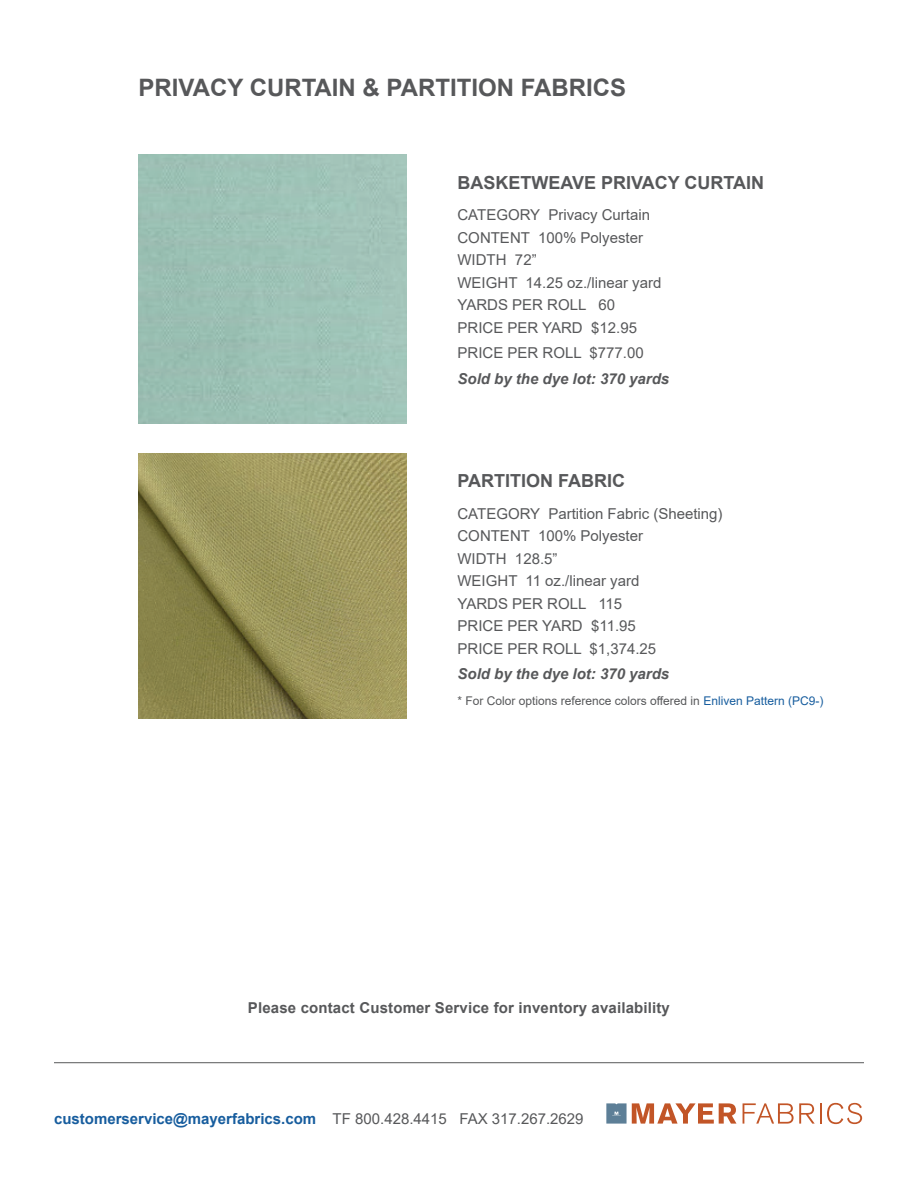
<style>
.page{position:relative;width:918px;height:1188px;background:#fff}
.page>*{position:absolute;margin:0;border:0;box-sizing:border-box;transform-origin:0 0}
.t1{font:700 24px "Arial";color:#57585a}
.t2{font:700 18px "Arial";color:#57585a}
.t3{font:15px/22.5px "Arial";color:#57585a}
.t4{font:700 15px "Arial";color:#175d9e}
.t5{font:700 15px "Arial";letter-spacing:.01em;color:#57585a}
.t6{font:italic 700 15px "Arial";color:#57585a}
.t7{font:12px "Arial";color:#57585a}
.s1{color:#175d9e}
.s2{font-weight:400;color:#57585a}
</style>
<div class="page">
<div style="left:139px;top:155px;width:268px;height:268px;background:#9ec2b6"></div>
<img style="left:139px;top:453px;width:268px;height:265px">
<svg style="left:743px;top:1103px;width:72px;height:21px"></svg>
<hr style="left:820px;top:1104px;width:2px;height:20px;background:#c25527">
<svg style="left:827px;top:1103px;width:35px;height:21px"></svg>
<svg style="left:606px;top:1103px;width:130px;height:21px"></svg>
<hr style="left:54px;top:1062px;width:810px;height:1px;background:#57585a">
<h1 class="t1" style="left:139px;top:71px;width:489px">PRIVACY CURTAIN &amp; PARTITION FABRICS</h1>
<p class="t2" style="left:458px;top:170px;width:308px">BASKETWEAVE PRIVACY CURTAIN</p>
<p class="t3" style="left:458px;top:204px;width:205px">CATEGORY Privacy Curtain<br>CONTENT 100% Polyester<br>WIDTH 72”<br>WEIGHT 14.25 oz./linear yard<br>YARDS PER ROLL 60<br>PRICE PER YARD $12.95</p>
<p class="t3" style="left:458px;top:342px;width:188px">PRICE PER ROLL $777.00</p>
<p class="t6" style="left:458px;top:369px;width:213px">Sold by the dye lot: 370 yards</p>
<p class="t2" style="left:458px;top:468px;width:169px">PARTITION FABRIC</p>
<p class="t3" style="left:458px;top:502px;width:267px">CATEGORY Partition Fabric (Sheeting)<br>CONTENT 100% Polyester<br>WIDTH 128.5”<br>WEIGHT 11 oz./linear yard<br>YARDS PER ROLL 115<br>PRICE PER YARD $11.95<br>PRICE PER ROLL $1,374.25</p>
<p class="t6" style="left:458px;top:664px;width:213px">Sold by the dye lot: 370 yards</p>
<p class="t7" style="left:458px;top:692px;width:367px">* For Color options reference colors offered in <span class="s1">Enliven Pattern (PC9-)</span></p>
<p class="t5" style="left:248px;top:997px;width:424px">Please contact Customer Service for inventory availability</p>
<p class="t4" style="left:54px;top:1108px;width:531px">customerservice@mayerfabrics.com <span class="s2">TF 800.428.4415 FAX 317.267.2629</span></p>
</div>
